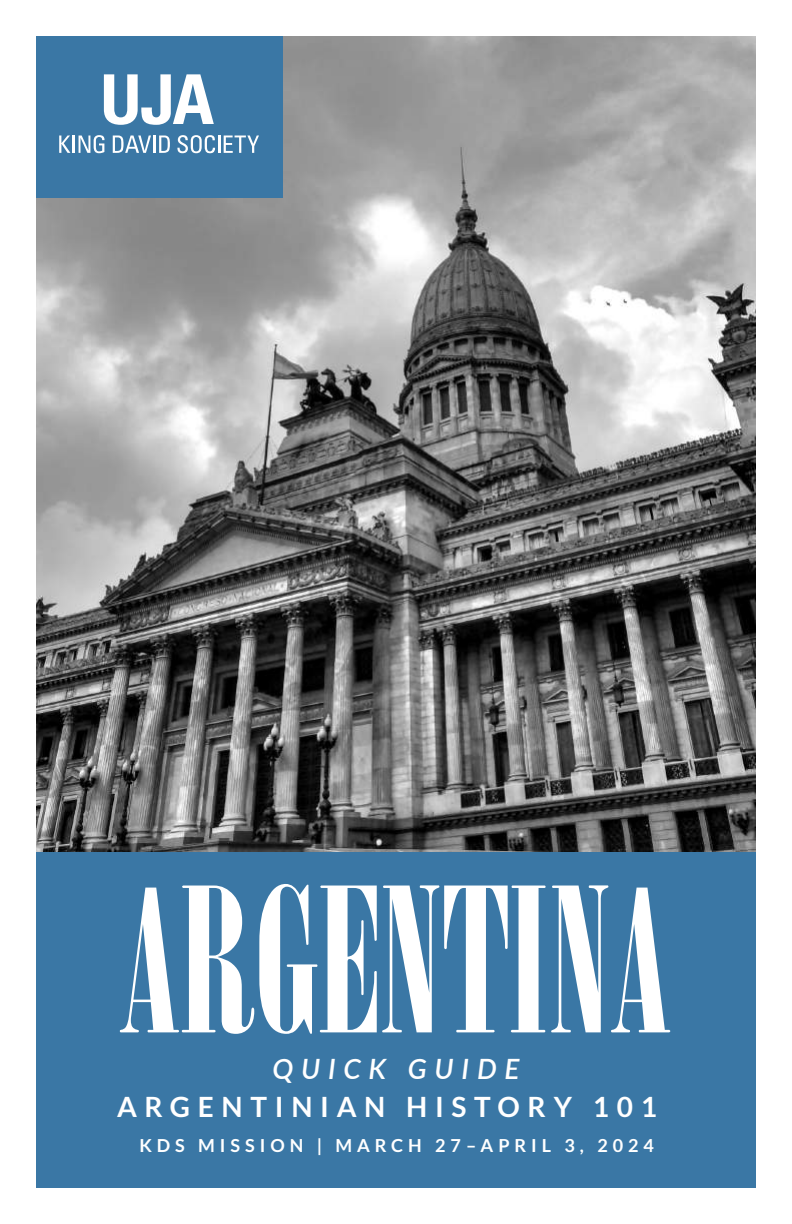
<style>
.page{position:relative;width:792px;height:1224px;background:#fff}
.page>*{position:absolute;margin:0;border:0;box-sizing:border-box;transform-origin:0 0}
.t1{font:200px "Onyx";color:#fff}
.t2{font:700 28px "Lato";letter-spacing:.275em;color:#fff}
.t3{font:italic 600 28px "Lato";letter-spacing:.275em;color:#fff}
.t4{font:700 18px "Lato";letter-spacing:.275em;color:#fff}
</style>
<div class="page">
<img style="left:36px;top:36px;width:720px;height:816px">
<div style="left:36px;top:852px;width:720px;height:336px;background:#3a77a5"></div>
<div style="left:36px;top:36px;width:246px;height:161px;background:#3a77a5"></div>
<svg style="left:104px;top:74px;width:110px;height:51px"></svg>
<svg style="left:59px;top:135px;width:46px;height:18px"></svg>
<svg style="left:113px;top:136px;width:38px;height:17px"></svg>
<hr style="left:153px;top:136px;width:3px;height:17px;background:#fff">
<svg style="left:159px;top:136px;width:11px;height:17px"></svg>
<svg style="left:177px;top:135px;width:82px;height:18px"></svg>
<h1 class="t1" style="left:120px;top:846px;width:554px">ARGENTINA</h1>
<h2 class="t3" style="left:272px;top:1049px;width:249px">QUICK GUIDE</h2>
<h2 class="t2" style="left:117px;top:1091px;width:541px">ARGENTINIAN HISTORY 101</h2>
<p class="t4" style="left:139px;top:1135px;width:516px">KDS MISSION | MARCH 27–APRIL 3, 2024</p>
</div>
